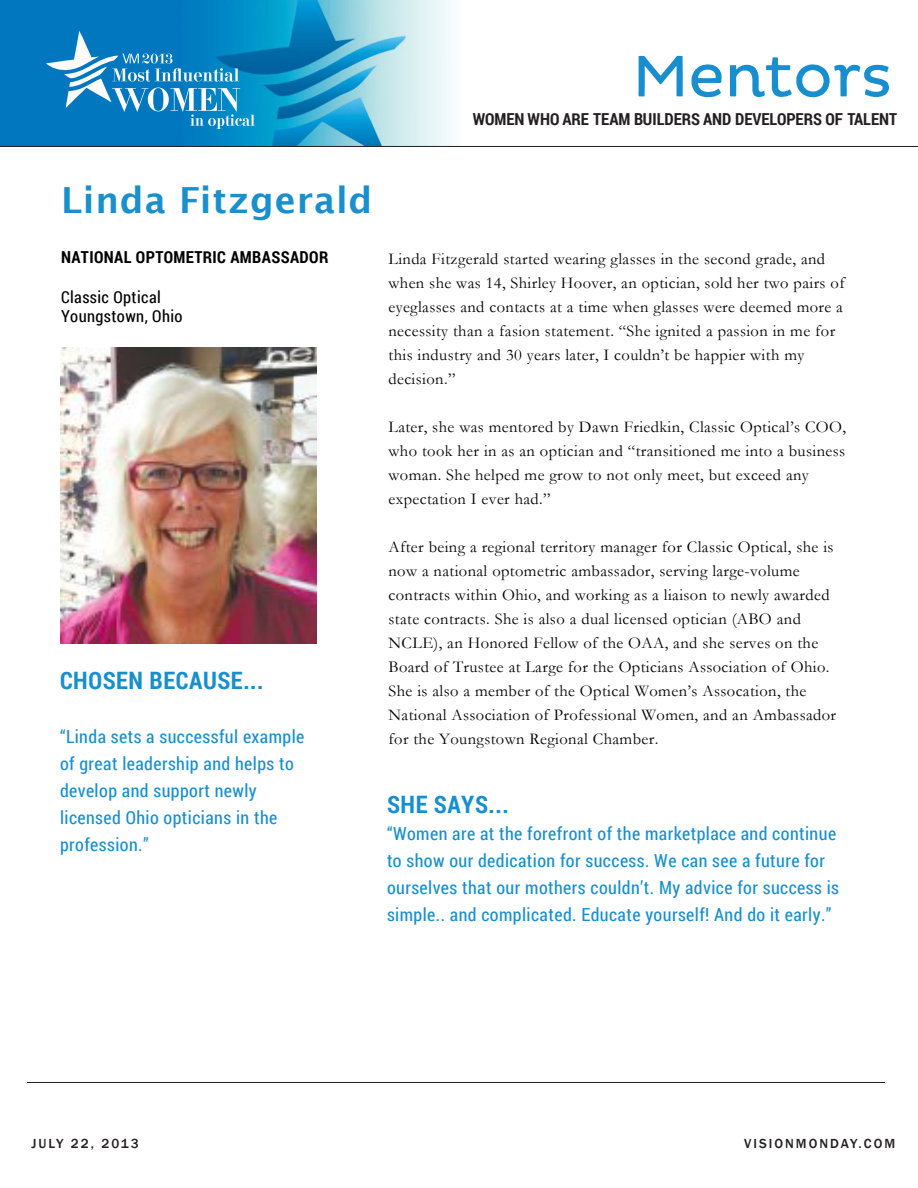
<style>
.page{position:relative;width:918px;height:1188px;background:#fff}
.page>*{position:absolute;margin:0;border:0;box-sizing:border-box;transform-origin:0 0}
.t1{font:600 36px "Lucida Sans";letter-spacing:.025em;color:#198fce}
.t2{font:700 24px "Roboto Condensed";letter-spacing:.025em;color:#178fce}
.t3{font:18px/27px "Roboto Condensed";letter-spacing:.025em;color:#178fce}
.t4{font:16.5px/24px "Garamond";letter-spacing:.025em;color:#000}
.t5{font:700 16.5px "Roboto Condensed";color:#231f20}
.t6{font:16.5px/19.8px "Roboto Condensed";letter-spacing:.025em;color:#000}
.t7{font:700 16.5px "Roboto Condensed";letter-spacing:.025em;color:#000}
.t8{font:500 13.5px "Franklin Gothic";letter-spacing:.15em;color:#231f20}
</style>
<div class="page">
<img style="left:0;top:0;width:451px;height:145px">
<svg style="left:46px;top:31px;width:209px;height:98px;background:#298fc9"></svg>
<hr style="left:27px;top:1082px;width:858px;height:1px;background:#231f20">
<hr style="left:0;top:146px;width:918px;height:1px;background:#231f20">
<img style="left:60px;top:347px;width:256px;height:296px">
<svg style="left:638px;top:56px;width:45px;height:41px"></svg>
<svg style="left:691px;top:64px;width:31px;height:34px"></svg>
<svg style="left:730px;top:57px;width:159px;height:41px"></svg>
<p class="t5" style="left:473px;top:107px;width:426px">WOMEN WHO ARE TEAM BUILDERS AND DEVELOPERS OF TALENT</p>
<h1 class="t1" style="left:61px;top:180px;width:313px">Linda Fitzgerald</h1>
<p class="t7" style="left:61px;top:246px;width:269px">NATIONAL OPTOMETRIC AMBASSADOR</p>
<p class="t6" style="left:61px;top:286px;width:123px">Classic Optical<br>Youngstown, Ohio</p>
<h2 class="t2" style="left:60px;top:663px;width:205px">CHOSEN BECAUSE...</h2>
<p class="t3" style="left:60px;top:722px;width:246px">“Linda sets a successful example of great leadership and helps to develop and support newly licensed Ohio opticians in the profession.”</p>
<p class="t4" style="left:388px;top:247px;width:458px">Linda Fitzgerald started wearing glasses in the second grade, and when she was 14, Shirley Hoover, an optician, sold her two pairs of eyeglasses and contacts at a time when glasses were deemed more a necessity than a fasion statement. “She ignited a passion in me for this industry and 30 years later, I couldn’t be happier with my decision.”</p>
<p class="t4" style="left:388px;top:415px;width:459px">Later, she was mentored by Dawn Friedkin, Classic Optical’s COO, who took her in as an optician and “transitioned me into a business woman. She helped me grow to not only meet, but exceed any expectation I ever had.”</p>
<p class="t4" style="left:388px;top:535px;width:449px">After being a regional territory manager for Classic Optical, she is now a national optometric ambassador, serving large-volume contracts within Ohio, and working as a liaison to newly awarded state contracts. She is also a dual licensed optician (ABO and NCLE), an Honored Fellow of the OAA, and she serves on the Board of Trustee at Large for the Opticians Association of Ohio.<br>She is also a member of the Optical Women’s Assocation, the National Association of Professional Women, and an Ambassador for the Youngstown Regional Chamber.</p>
<h2 class="t2" style="left:387px;top:788px;width:123px">SHE SAYS...</h2>
<p class="t3" style="left:387px;top:820px;width:454px">“Women are at the forefront of the marketplace and continue to show our dedication for success. We can see a future for ourselves that our mothers couldn’t. My advice for success is simple.. and complicated. Educate yourself! And do it early.”</p>
<p class="t8" style="left:31px;top:1136px;width:109px">JULY 22, 2013</p>
<p class="t8" style="left:744px;top:1136px;width:153px">VISIONMONDAY.COM</p>
</div>
